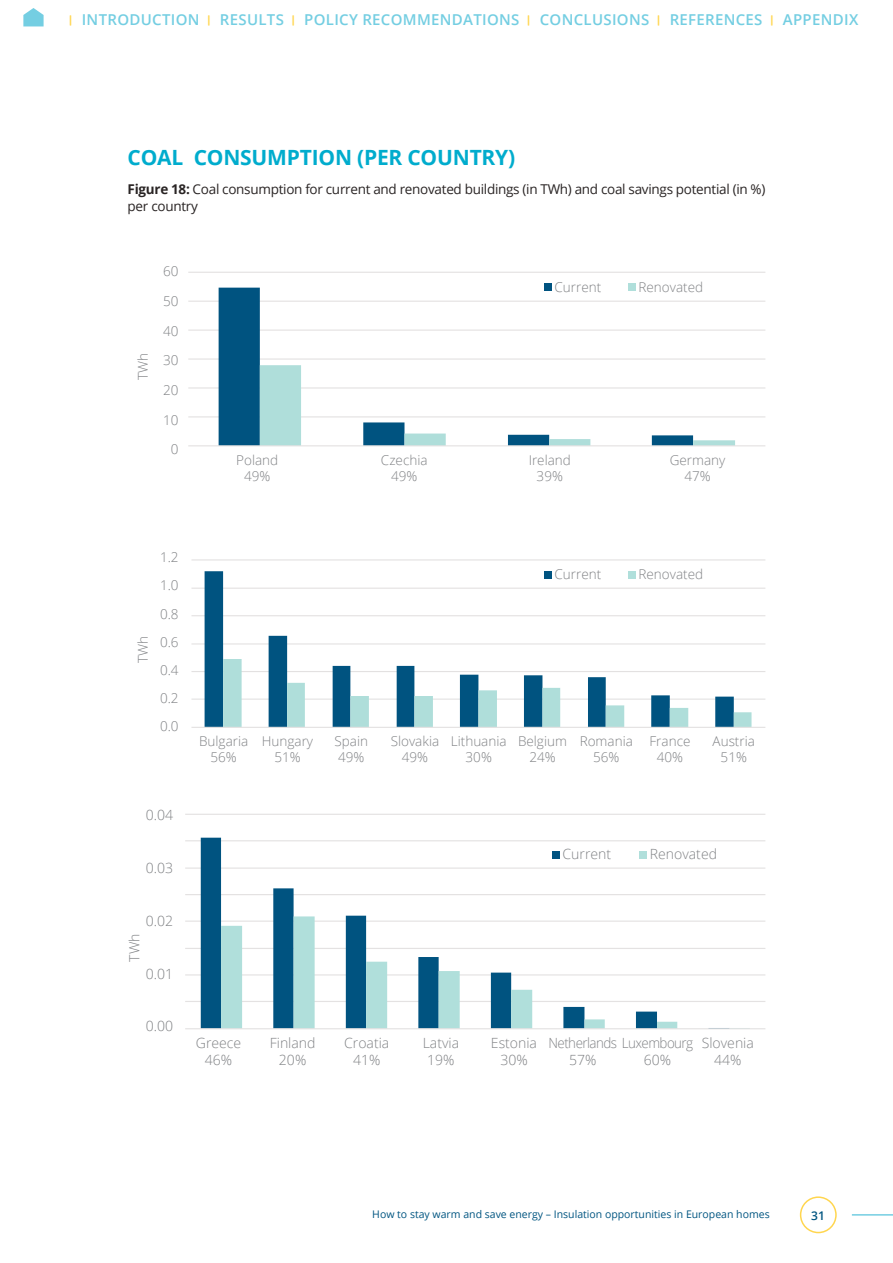
<style>
.page{position:relative;width:893px;height:1263px;background:#fff}
.page>*{position:absolute;margin:0;border:0;box-sizing:border-box;transform-origin:0 0}
.t1{font:700 21px "Open Sans";letter-spacing:-.01em;color:#00accd}
.t2{font:600 15px "Open Sans";letter-spacing:.02em;color:#74cee2}
.t3{font:300 14.1px/16.8px "Open Sans";color:#808285;text-align:center}
.t4{font:300 14.1px/16.8px "Open Sans";letter-spacing:-.04em;color:#808285;scale:.95 1}
.t5{font:300 13.5px/16.2px "Open Sans";color:#808285;text-align:center}
.t6{font:13.5px/16.5px "Open Sans";letter-spacing:-.02em;color:#292424}
.t7{font:600 12px "Open Sans";color:#005581}
.t8{font:10.5px "Open Sans";color:#005581}
.s1{font-family:"Chalkboard SE";font-weight:300;color:#ffd64f}
.s2{font-weight:700}
</style>
<div class="page">
<hr style="left:852px;top:1214px;width:41px;height:1px;background:#74cee2">
<div style="left:800px;top:1196px;width:37px;height:37px;border:2px solid #ffd64f;border-radius:50%"></div>
<div style="left:545px;top:284px;width:7px;height:7px;background:#005380"></div>
<div style="left:629px;top:284px;width:7px;height:7px;background:#b0dfdb"></div>
<hr style="left:188px;top:416px;width:577px;height:1px;background:#e3e1e1">
<hr style="left:188px;top:387px;width:577px;height:2px;background:#e3e1e1">
<hr style="left:188px;top:358px;width:577px;height:2px;background:#e3e1e1">
<hr style="left:188px;top:330px;width:577px;height:1px;background:#e3e1e1">
<hr style="left:188px;top:301px;width:577px;height:1px;background:#e3e1e1">
<hr style="left:188px;top:272px;width:577px;height:1px;background:#e3e1e1">
<svg style="left:219px;top:288px;width:474px;height:157px"></svg>
<svg style="left:260px;top:365px;width:475px;height:80px"></svg>
<hr style="left:188px;top:445px;width:577px;height:1px;background:#e3e1e1">
<hr style="left:191px;top:698px;width:574px;height:2px;background:#e3e1e1">
<hr style="left:191px;top:671px;width:574px;height:1px;background:#e3e1e1">
<hr style="left:191px;top:643px;width:574px;height:1px;background:#e3e1e1">
<hr style="left:191px;top:615px;width:574px;height:1px;background:#e3e1e1">
<hr style="left:191px;top:588px;width:574px;height:1px;background:#e3e1e1">
<hr style="left:191px;top:559px;width:574px;height:1px;background:#e3e1e1">
<svg style="left:205px;top:571px;width:529px;height:156px"></svg>
<svg style="left:223px;top:659px;width:528px;height:68px"></svg>
<hr style="left:191px;top:727px;width:574px;height:1px;background:#e3e1e1">
<hr style="left:185px;top:1001px;width:580px;height:1px;background:#e4e2e2">
<hr style="left:185px;top:974px;width:580px;height:1px;background:#e4e2e2">
<hr style="left:185px;top:948px;width:580px;height:1px;background:#e4e2e2">
<hr style="left:185px;top:920px;width:580px;height:2px;background:#e4e2e2">
<hr style="left:185px;top:894px;width:580px;height:1px;background:#e4e2e2">
<hr style="left:185px;top:867px;width:580px;height:2px;background:#e4e2e2">
<hr style="left:185px;top:840px;width:580px;height:1px;background:#e4e2e2">
<hr style="left:185px;top:814px;width:580px;height:1px;background:#e4e2e2">
<svg style="left:201px;top:838px;width:528px;height:190px"></svg>
<svg style="left:221px;top:916px;width:529px;height:112px"></svg>
<hr style="left:185px;top:1028px;width:580px;height:1px;background:#e4e2e2">
<div style="left:552px;top:851px;width:8px;height:7px;background:#005380"></div>
<div style="left:640px;top:851px;width:7px;height:7px;background:#b0dfdb"></div>
<svg style="left:23px;top:8px;width:21px;height:18px"></svg>
<p class="t2" style="left:66px;top:10px;width:794px"><span class="s1">︱</span> INTRODUCTION <span class="s1">︱</span> RESULTS <span class="s1">︱</span> POLICY RECOMMENDATIONS <span class="s1">︱</span> CONCLUSIONS <span class="s1">︱</span> REFERENCES <span class="s1">︱</span> APPENDIX</p>
<h1 class="t1" style="left:128px;top:142px;width:389px">COAL CONSUMPTION (PER COUNTRY)</h1>
<p class="t6" style="left:128px;top:181px;width:639px"><span class="s2">Figure 18:</span> Coal consumption for current and renovated buildings (in TWh) and coal savings potential (in %) per country</p>
<p class="t5" style="left:134px;top:380px;width:29px;rotate:-90deg">TWh</p>
<p class="t5" style="left:163px;top:256px;width:17px;line-height:29.7px;text-align:justify">60<br>50<br>40</p>
<p class="t5" style="left:163px;top:345px;width:17px;line-height:29.7px">30<br>20<br>10<br>0</p>
<p class="t5" style="left:555px;top:279px;width:48px">Current</p>
<p class="t5" style="left:638px;top:279px;width:66px">Renovated</p>
<p class="t5" style="left:236px;top:451px;width:44px">Poland<br>49%</p>
<p class="t5" style="left:381px;top:451px;width:48px">Czechia<br>49%</p>
<p class="t5" style="left:529px;top:451px;width:44px">Ireland<br>39%</p>
<p class="t5" style="left:670px;top:451px;width:57px">Germany<br>47%</p>
<p class="t5" style="left:134px;top:663px;width:29px;rotate:-90deg">TWh</p>
<p class="t5" style="left:160px;top:543px;width:20px;line-height:28.2px;text-align:justify">1.2<br>1.0<br>0.8<br>0.6<br>0.4<br>0.2<br>0.0</p>
<p class="t5" style="left:555px;top:566px;width:48px">Current</p>
<p class="t5" style="left:638px;top:566px;width:66px">Renovated</p>
<p class="t5" style="left:199px;top:732px;width:51px">Bulgaria<br>56%</p>
<p class="t5" style="left:262px;top:732px;width:53px">Hungary<br>51%</p>
<p class="t5" style="left:334px;top:732px;width:35px;text-align:left">Spain<br>49%</p>
<p class="t5" style="left:391px;top:732px;width:50px">Slovakia<br>49%</p>
<p class="t5" style="left:451px;top:732px;width:57px">Lithuania<br>30%</p>
<p class="t5" style="left:518px;top:732px;width:50px">Belgium<br>24%</p>
<p class="t5" style="left:580px;top:732px;width:55px">Romania<br>56%</p>
<p class="t5" style="left:649px;top:732px;width:42px">France<br>40%</p>
<p class="t5" style="left:713px;top:732px;width:44px">Austria<br>51%</p>
<p class="t3" style="left:146px;top:806px;width:29px">0.04</p>
<p class="t3" style="left:146px;top:859px;width:29px">0.03</p>
<p class="t3" style="left:146px;top:912px;width:29px">0.02</p>
<p class="t3" style="left:126px;top:962px;width:30px;rotate:-90deg">TWh</p>
<p class="t3" style="left:146px;top:965px;width:29px">0.01</p>
<p class="t3" style="left:146px;top:1017px;width:29px">0.00</p>
<p class="t3" style="left:563px;top:845px;width:50px">Current</p>
<p class="t3" style="left:650px;top:845px;width:69px">Renovated</p>
<p class="t3" style="left:196px;top:1034px;width:47px">Greece<br>46%</p>
<p class="t3" style="left:270px;top:1034px;width:47px">Finland<br>20%</p>
<p class="t3" style="left:344px;top:1034px;width:47px">Croatia<br>41%</p>
<p class="t3" style="left:423px;top:1034px;width:38px">Latvia<br>19%</p>
<p class="t3" style="left:491px;top:1034px;width:48px">Estonia<br>30%</p>
<p class="t4" style="left:569px;top:1034px;width:132px;text-indent:-21px">Netherlands Luxembourg<br>57%</p>
<p class="t3" style="left:644px;top:1051px;width:29px">60%</p>
<p class="t3" style="left:702px;top:1034px;width:54px">Slovenia<br>44%</p>
<p class="t8" style="left:372px;top:1207px;width:399px">How to stay warm and save energy – Insulation opportunities in European homes</p>
<p class="t7" style="left:811px;top:1207px;width:15px">31</p>
</div>
